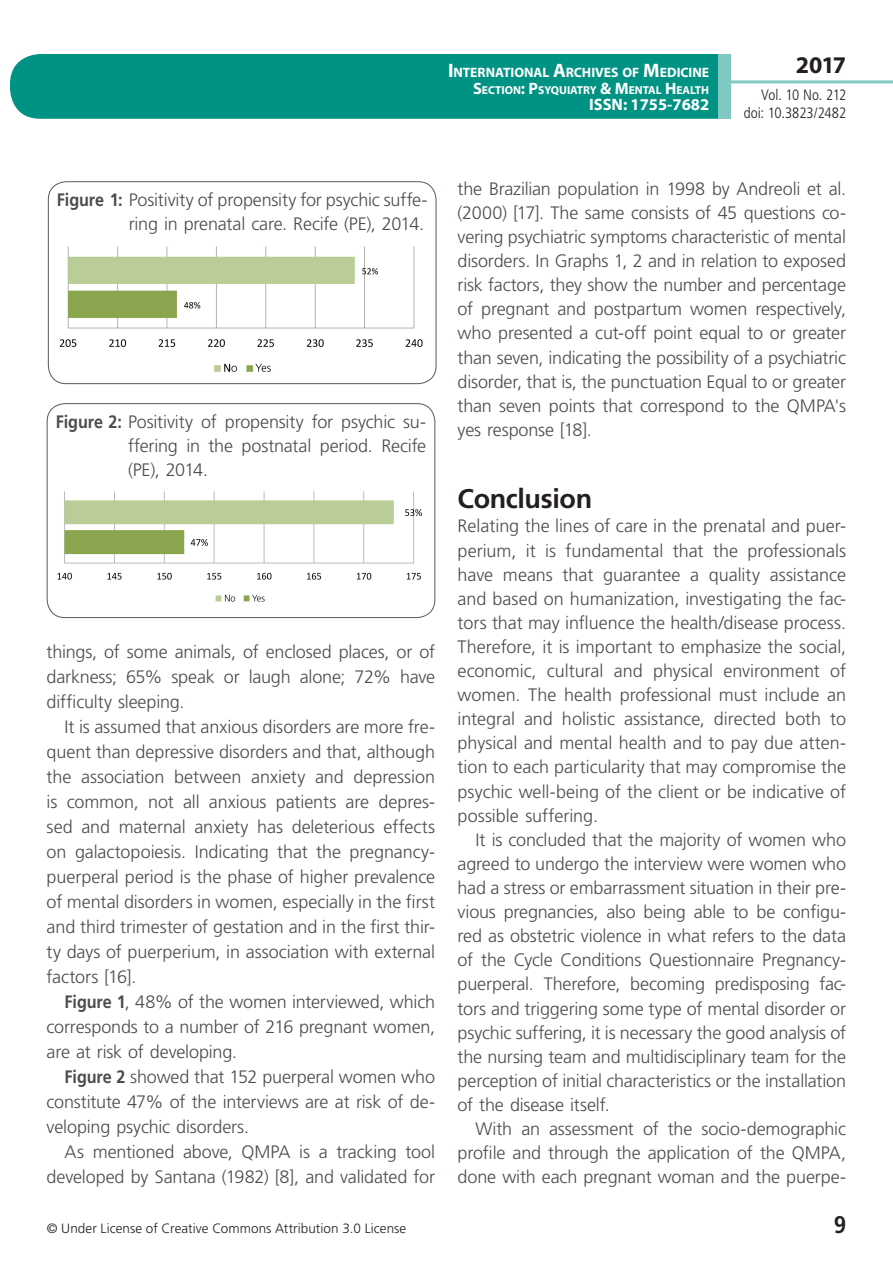
<style>
.page{position:relative;width:893px;height:1263px;background:#fff}
.page>*{position:absolute;margin:0;border:0;box-sizing:border-box;transform-origin:0 0}
.t1{font:700 27px "Frutiger LT Std";letter-spacing:-.015em;color:#231f20}
.t2{font:700 24px "Myriad Pro";color:#231f20}
.t3{font:700 condensed 24px "Frutiger LT Std";color:#231f20}
.t4{font:300 18px/24.2px "Frutiger LT Std";letter-spacing:-.01em;color:#4b4c4d;text-align:justify}
.t5{font:700 16.5px "Myriad Pro";color:#fff}
.t6{font:300 condensed 15px/18px "Frutiger LT Std";letter-spacing:-.01em;color:#231f20;text-align:right}
.t7{font:700 13.65px "Myriad Pro";letter-spacing:-.005em;color:#fff}
.t8{font:300 13.5px "Frutiger LT Std";letter-spacing:.005em;color:#231f20}
.t9{font:700 11.55px "Myriad Pro";color:#fff}
.s1{font-size:19.5px}
.s2{font-size:16.5px}
.s3{font-weight:700}
</style>
<div class="page">
<div style="left:10px;top:54px;width:775px;height:65px;background:#009384;border-radius:30px"></div>
<div style="left:732px;top:0;width:161px;height:157px;background:#fff"></div>
<hr style="left:730px;top:80px;width:163px;height:3px;background:#80c9c2">
<div style="left:718px;top:54px;width:13px;height:65px;background:#80c9c2"></div>
<div style="left:48px;top:181px;width:388px;height:203px;border:1px solid #57585a;border-radius:18px"></div>
<img style="left:59px;top:246px;width:364px;height:126px">
<div style="left:47px;top:403px;width:388px;height:215px;border:1px solid #57585a;border-radius:18px"></div>
<img style="left:57px;top:491px;width:366px;height:111px">
<p class="t7" style="left:448px;top:64px;width:263px"><span class="s1">I</span>NTERNATIONAL <span class="s1">A</span>RCHIVES OF <span class="s1">M</span>EDICINE</p>
<p class="t9" style="left:473px;top:82px;width:238px"><span class="s2">S</span>ECTION<span class="s2">: P</span>SYQUIATRY <span class="s2">&amp; M</span>ENTAL <span class="s2">H</span> EALTH</p>
<p class="t5" style="left:589px;top:94px;width:122px">ISSN: 1755-7682</p>
<h2 class="t2" style="left:796px;top:49px;width:52px">2017</h2>
<p class="t6" style="left:744px;top:86px;width:104px">Vol. 10 No. 212 doi: 10.3823/2482</p>
<p class="t4" style="left:57px;top:188px;width:372px;text-align:right"><span class="s3">Figure 1:</span> Positivity of propensity for psychic suffe&shy;ring in prenatal care. Recife (PE), 2014.</p>
<p class="t4" style="left:128px;top:410px;width:300px;text-indent:-72px"><span class="s3">Figure 2:</span> Positivity of propensity for psychic su&shy;ffering in the postnatal period. Recife (PE), 2014.</p>
<p class="t4" style="left:47px;top:640px;width:390px;line-height:25px">things, of some animals, of enclosed places, or of darkness; 65% speak or laugh alone; 72% have difficulty sleeping.</p>
<p class="t4" style="left:47px;top:715px;width:390px;line-height:25px;text-indent:18px">It is assumed that anxious disorders are more fre&shy;quent than depressive disorders and that, although the association between anxiety and depression is common, not all anxious patients are depres&shy;sed and maternal anxiety has deleterious effects on galactopoiesis. Indicating that the pregnancy&shy;puerperal period is the phase of higher prevalence of mental disorders in women, especially in the first and third trimester of gestation and in the first thir&shy;ty days of puerperium, in association with external factors [16].</p>
<p class="t4" style="left:47px;top:990px;width:390px;line-height:25px;text-indent:18px"><span class="s3">Figure 1</span>, 48% of the women interviewed, which corresponds to a number of 216 pregnant women, are at risk of developing.</p>
<p class="t4" style="left:47px;top:1065px;width:390px;line-height:25px;text-indent:18px"><span class="s3">Figure 2</span> showed that 152 puerperal women who constitute 47% of the interviews are at risk of de&shy;veloping psychic disorders.</p>
<p class="t4" style="left:47px;top:1140px;width:390px;line-height:25px;text-align:right">As mentioned above, QMPA is a tracking tool developed by Santana (1982) [8], and validated for</p>
<p class="t4" style="left:458px;top:177px;width:390px">the Brazilian population in 1998 by Andreoli et al. (2000) [17]. The same consists of 45 questions co&shy;vering psychiatric symptoms characteristic of mental disorders. In Graphs 1, 2 and in relation to exposed risk factors, they show the number and percentage of pregnant and postpartum women respectively, who presented a cut-off point equal to or greater than seven, indicating the possibility of a psychiatric disorder, that is, the punctuation Equal to or greater than seven points that correspond to the QMPA's yes response [18].</p>
<h1 class="t1" style="left:458px;top:483px;width:136px">Conclusion</h1>
<p class="t4" style="left:458px;top:514px;width:390px">Relating the lines of care in the prenatal and puer&shy;perium, it is fundamental that the professionals have means that guarantee a quality assistance and based on humanization, investigating the fac&shy;tors that may influence the health/disease process.<br>Therefore, it is important to emphasize the social, economic, cultural and physical environment of women. The health professional must include an integral and holistic assistance, directed both to physical and mental health and to pay due atten&shy;tion to each particularity that may compromise the psychic well-being of the client or be indicative of possible suffering.</p>
<p class="t4" style="left:458px;top:828px;width:390px;text-indent:18px">It is concluded that the majority of women who agreed to undergo the interview were women who had a stress or embarrassment situation in their pre&shy;vious pregnancies, also being able to be configu&shy;red as obstetric violence in what refers to the data of the Cycle Conditions Questionnaire Pregnancy&shy;puerperal. Therefore, becoming predisposing fac&shy;tors and triggering some type of mental disorder or psychic suffering, it is necessary the good analysis of the nursing team and multidisciplinary team for the perception of initial characteristics or the installation of the disease itself.</p>
<p class="t4" style="left:458px;top:1117px;width:390px;text-indent:18px">With an assessment of the socio-demographic profile and through the application of the QMPA, done with each pregnant woman and the puerpe-</p>
<p class="t8" style="left:47px;top:1220px;width:361px">© Under License of Creative Commons Attribution 3.0 License</p>
<h2 class="t3" style="left:834px;top:1210px;width:14px">9</h2>
</div>
